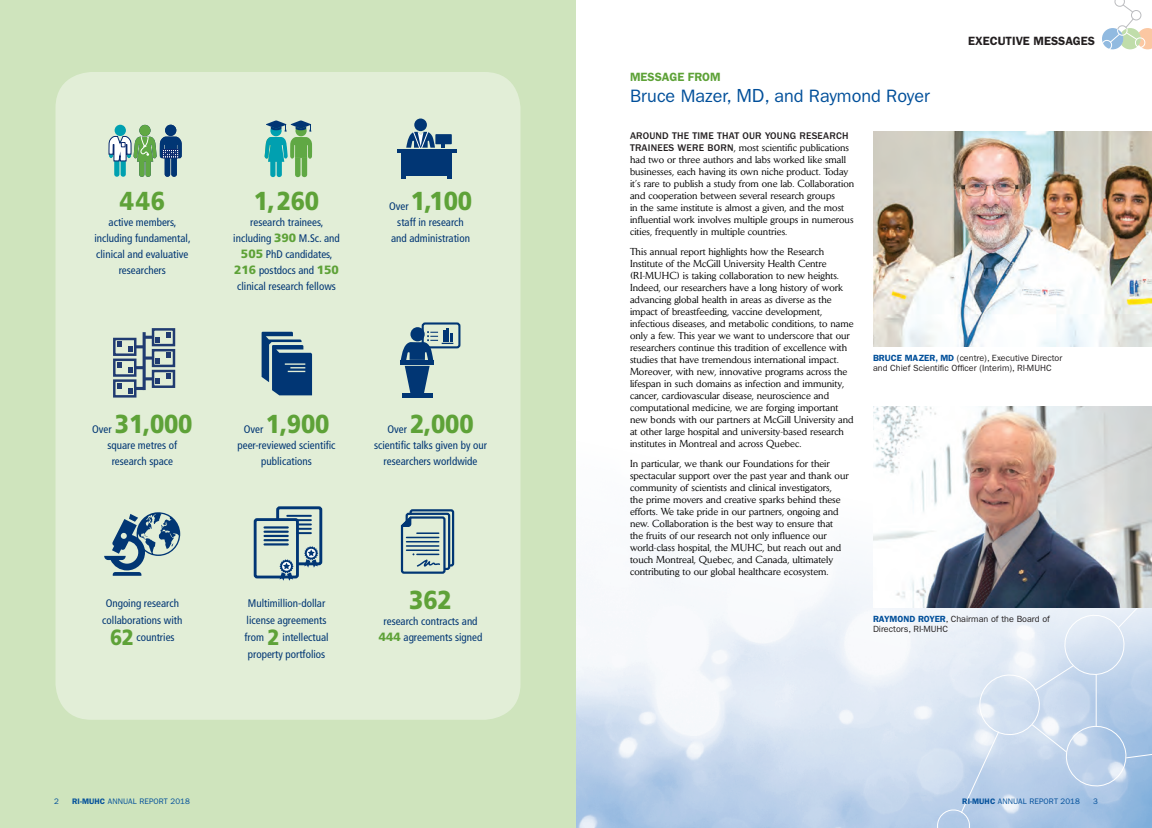
<style>
.page{position:relative;width:1152px;height:828px;background:#fff}
.page>*{position:absolute;margin:0;border:0;box-sizing:border-box;transform-origin:0 0}
.infographic_body_tex{font:900 26px "Frutiger";letter-spacing:-.01em;color:#5ea238;scale:.9 1}
.Body_ENG_Jaeger{font:900 26px "Frutiger";color:#5ea238;scale:.9 1}
.Small_Title_18_pt{font:18px "Franklin Gothic";color:#014f9a}
.Section_heads{font:600 12px "Franklin Gothic";color:#231f20}
.Features_DECK{font:600 12px "Franklin Gothic";color:#5ea238}
.infographic_body_tex-2{font:condensed 11px/16px "Frutiger";color:#013674;text-align:center}
.Body_ENG_Jaeger-2{font:10px/12px "Daily News";color:#000}
.Captions{font:9px/10px "Franklin Gothic";color:#231f20}
.t1{font:8px "Franklin Gothic";letter-spacing:.01em;color:#014f9a}
.s1{font-weight:900;font-stretch:normal;font-size:12px;color:#5ea238}
.s2{font-weight:900;font-stretch:normal;font-size:22px;color:#5ea238}
.s3{font-size:19px}
.s4{font-family:"Franklin Gothic";font-weight:500;color:#231f20}
.s5{font-weight:600;color:#014f9a}
.s6{font-weight:600}
</style>
<div class="page">
<div style="left:0;top:0;width:576px;height:828px;background:#cfe4bd"></div>
<img style="left:576px;top:547px;width:359px;height:281px">
<div style="left:56px;top:72px;width:464px;height:648px;background:#e2eed7;border-radius:36px"></div>
<svg style="left:262px;top:332px;width:50px;height:63px"></svg>
<svg style="left:104px;top:512px;width:77px;height:64px"></svg>
<div style="left:422px;top:322px;width:38px;height:26px;border:2px solid #013674;border-radius:2px"></div>
<svg style="left:401px;top:328px;width:52px;height:32px"></svg>
<svg style="left:405px;top:366px;width:25px;height:27px"></svg>
<hr style="left:400px;top:361px;width:34px;height:4px;background:#013674">
<hr style="left:402px;top:394px;width:31px;height:4px;background:#013674">
<svg style="left:401px;top:509px;width:53px;height:65px"></svg>
<svg style="left:275px;top:506px;width:48px;height:75px"></svg>
<div style="left:254px;top:518px;width:45px;height:60px;border:3px solid #013674;border-radius:2px"></div>
<hr style="left:265px;top:526px;width:23px;height:3px;background:#013674">
<hr style="left:265px;top:531px;width:23px;height:2px;background:#013674">
<hr style="left:265px;top:535px;width:23px;height:2px;background:#013674">
<hr style="left:265px;top:539px;width:23px;height:2px;background:#013674">
<hr style="left:265px;top:543px;width:23px;height:3px;background:#013674">
<div style="left:139px;top:125px;width:12px;height:11px;background:#60a844;border-radius:50%"></div>
<div style="left:165px;top:125px;width:11px;height:11px;background:#013674;border-radius:50%"></div>
<div style="left:115px;top:125px;width:11px;height:11px;background:#00a0b0;border-radius:50%"></div>
<svg style="left:109px;top:136px;width:73px;height:41px"></svg>
<div style="left:414px;top:119px;width:13px;height:12px;background:#013674;border-radius:50%"></div>
<svg style="left:406px;top:131px;width:29px;height:17px"></svg>
<hr style="left:402px;top:153px;width:4px;height:26px;background:#013674">
<div style="left:447px;top:153px;width:5px;height:26px;background:#013674"></div>
<div style="left:435px;top:134px;width:17px;height:10px;background:#013674"></div>
<svg style="left:442px;top:144px;width:3px;height:4px"></svg>
<hr style="left:397px;top:150px;width:59px;height:3px;background:#013674">
<div style="left:404px;top:153px;width:46px;height:23px;background:#013674"></div>
<div style="left:113px;top:338px;width:23px;height:18px;border:2px solid #203b71"></div>
<div style="left:113px;top:359px;width:23px;height:18px;border:2px solid #203b71"></div>
<div style="left:113px;top:379px;width:23px;height:19px;border:2px solid #203b71"></div>
<hr style="left:143px;top:332px;width:3px;height:58px;background:#203b71">
<svg style="left:118px;top:342px;width:4px;height:5px"></svg>
<svg style="left:118px;top:363px;width:4px;height:5px"></svg>
<svg style="left:118px;top:383px;width:4px;height:5px"></svg>
<div style="left:152px;top:328px;width:23px;height:18px;border:2px solid #203b71"></div>
<div style="left:152px;top:349px;width:23px;height:18px;border:2px solid #203b71"></div>
<div style="left:152px;top:370px;width:23px;height:18px;border:2px solid #203b71"></div>
<svg style="left:166px;top:332px;width:5px;height:5px"></svg>
<svg style="left:166px;top:353px;width:5px;height:5px"></svg>
<svg style="left:166px;top:374px;width:5px;height:5px"></svg>
<svg style="left:128px;top:336px;width:32px;height:58px"></svg>
<svg style="left:265px;top:120px;width:47px;height:57px"></svg>
<svg style="left:935px;top:607px;width:217px;height:221px"></svg>
<img style="left:873px;top:407px;width:279px;height:200px">
<img style="left:873px;top:131px;width:279px;height:216px">
<svg style="left:1102px;top:0;width:50px;height:50px"></svg>
<p class="Body_ENG_Jaeger" style="left:120px;top:186px;width:52px">446</p>
<p class="infographic_body_tex-2" style="left:94px;top:215px;width:98px">active members, including fundamental, clinical and evaluative researchers</p>
<p class="infographic_body_tex" style="left:254px;top:186px;width:74px">1,260</p>
<p class="infographic_body_tex-2" style="left:233px;top:215px;width:108px">research trainees, including <span class="s1">390</span> M.Sc. and<br><span class="s1">505</span> PhD candidates,<br><span class="s1">216</span> postdocs and <span class="s1">150 </span>clinical research fellows</p>
<p class="infographic_body_tex-2" style="left:389px;top:199px;width:21px">Over</p>
<p class="infographic_body_tex" style="left:411px;top:186px;width:70px">1,100</p>
<p class="infographic_body_tex-2" style="left:391px;top:215px;width:80px">staff in research and administration</p>
<p class="infographic_body_tex-2" style="left:92px;top:421px;width:21px">Over</p>
<p class="infographic_body_tex" style="left:115px;top:408px;width:88px">31,000</p>
<p class="infographic_body_tex-2" style="left:107px;top:437px;width:71px">square metres of research space</p>
<p class="infographic_body_tex-2" style="left:244px;top:421px;width:21px">Over</p>
<p class="infographic_body_tex" style="left:266px;top:408px;width:72px">1,900</p>
<p class="infographic_body_tex-2" style="left:238px;top:437px;width:100px">peer-reviewed scientific publications</p>
<p class="infographic_body_tex-2" style="left:387px;top:421px;width:21px">Over</p>
<p class="infographic_body_tex" style="left:410px;top:408px;width:72px">2,000</p>
<p class="infographic_body_tex-2" style="left:374px;top:437px;width:114px">scientific talks given by our researchers worldwide</p>
<p class="infographic_body_tex-2" style="left:102px;top:595px;width:82px;line-height:17px">Ongoing research collaborations with<br><span class="s2">62</span> countries</p>
<p class="infographic_body_tex-2" style="left:244px;top:595px;width:86px;line-height:17px">Multimillion-dollar license agreements from <span class="s2">2</span> intellectual property portfolios</p>
<p class="infographic_body_tex" style="left:409px;top:584px;width:49px">362</p>
<p class="infographic_body_tex-2" style="left:379px;top:613px;width:105px">research contracts and<br><span class="s1">444</span> agreements signed</p>
<p class="Features_DECK" style="left:630px;top:70px;width:92px">MESSAGE FROM</p>
<p class="Small_Title_18_pt" style="left:630px;top:86px;width:301px">Bruce Mazer, <span class="s3">MD</span>, and Raymond Royer</p>
<p class="Section_heads" style="left:968px;top:34px;width:128px">EXECUTIVE MESSAGES</p>
<p class="Body_ENG_Jaeger-2" style="left:630px;top:129px;width:226px"><span class="s4">AROUND THE TIME THAT OUR YOUNG RESEARCH TRAINEES WERE BORN</span>, most scientific publications had two or three authors and labs worked like small businesses, each having its own niche product. Today it’s rare to publish a study from one lab. Collaboration and cooperation between several research groups<br>in the same institute is almost a given, and the most influential work involves multiple groups in numerous cities, frequently in multiple countries.</p>
<p class="Body_ENG_Jaeger-2" style="left:630px;top:245px;width:225px">This annual report highlights how the Research Institute of the McGill University Health Centre (RI-MUHC) is taking collaboration to new heights.<br>Indeed, our researchers have a long history of work advancing global health in areas as diverse as the impact of breastfeeding, vaccine development, infectious diseases, and metabolic conditions, to name only a few. This year we want to underscore that our researchers continue this tradition of excellence with studies that have tremendous international impact.<br>Moreover, with new, innovative programs across the lifespan in such domains as infection and immunity, cancer, cardiovascular disease, neuroscience and computational medicine, we are forging important new bonds with our partners at McGill University and at other large hospital and university-based research institutes in Montreal and across Quebec.</p>
<p class="Body_ENG_Jaeger-2" style="left:630px;top:457px;width:220px">In particular, we thank our Foundations for their spectacular support over the past year and thank our community of scientists and clinical investigators,<br>the prime movers and creative sparks behind these efforts. We take pride in our partners, ongoing and new. Collaboration is the best way to ensure that the fruits of our research not only influence our world-class hospital, the MUHC, but reach out and touch Montreal, Quebec, and Canada, ultimately contributing to our global healthcare ecosystem.</p>
<p class="Captions" style="left:873px;top:353px;width:191px"><span class="s5">BRUCE MAZER, MD</span> (centre), Executive Director and Chief Scientific Officer (Interim), RI-MUHC</p>
<p class="Captions" style="left:873px;top:614px;width:178px"><span class="s5">RAYMOND ROYER</span>, Chairman of the Board of<br>Directors, RI-MUHC</p>
<p class="t1" style="left:54px;top:797px;width:6px">2</p>
<p class="t1" style="left:72px;top:797px;width:119px"><span class="s6">RI-MUHC</span> ANNUAL REPORT 2018</p>
<p class="t1" style="left:962px;top:797px;width:119px"><span class="s6">RI-MUHC</span> ANNUAL REPORT 2018</p>
<p class="t1" style="left:1093px;top:797px;width:6px">3</p>
</div>
